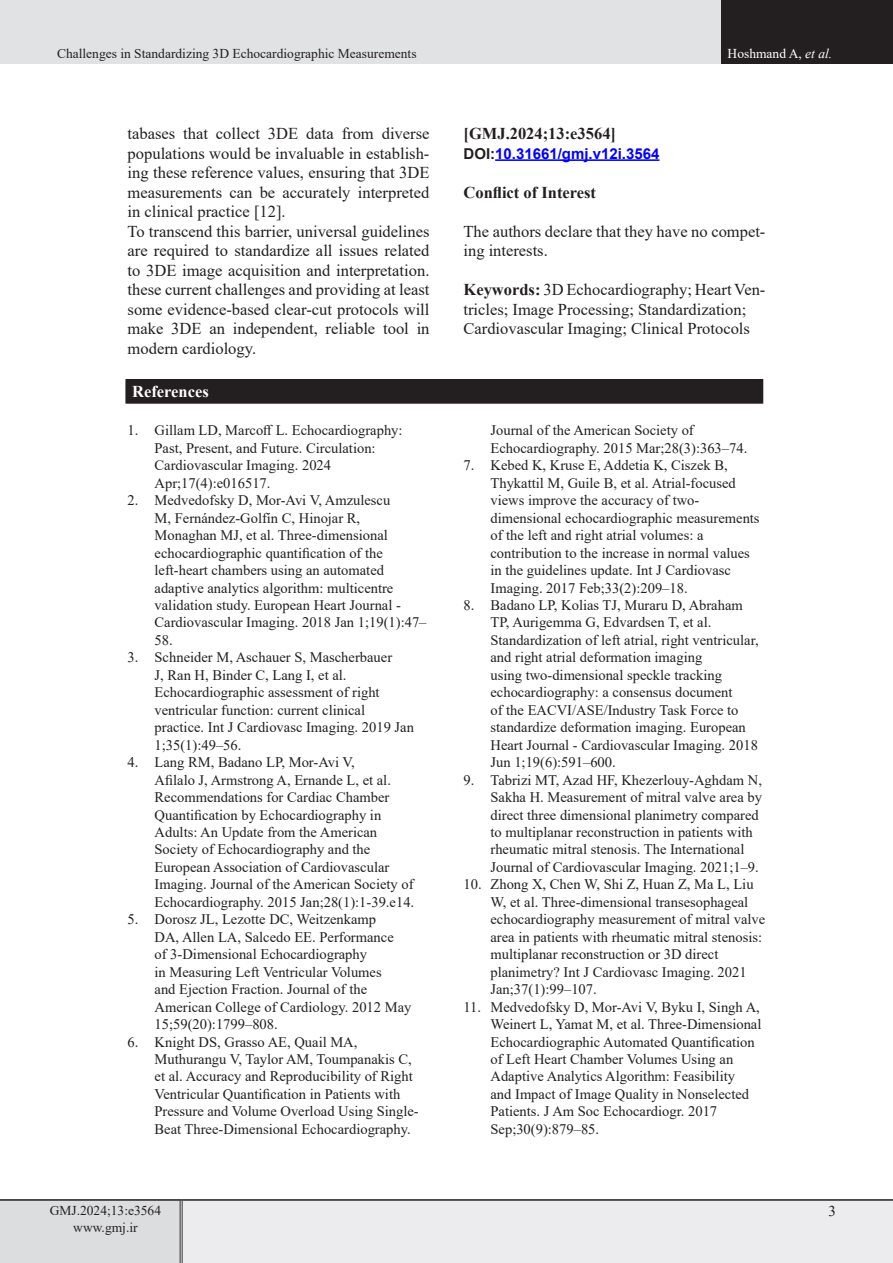
<style>
.page{position:relative;width:893px;height:1263px;background:#fff}
.page>*{position:absolute;margin:0;border:0;box-sizing:border-box;transform-origin:0 0}
.t1{font:16.5px/19.5px "Times New Roman";color:#231f20;text-align:justify}
.List_Paragraph{font:700 16.5px "Times New Roman";color:#231f20}
.t2{font:700 16.5px "Times New Roman";color:#fff}
.List_Paragraph-2{font:700 15px "Arial";color:#00f}
.t3{font:15px "Times New Roman";color:#231f20}
.t4{font:14.55px/17.4px "Times New Roman";color:#231f20}
.eeeeeeeeeeee{font:13.5px "Times New Roman";color:#231f20}
.t5{font:13.5px "Times New Roman";color:#fff}
.s1{font-style:italic}
.s2{color:#231f20}
.s3{font-weight:700}
</style>
<div class="page">
<div style="left:0;top:0;width:722px;height:64px;background:#e1e2e4"></div>
<div style="left:722px;top:0;width:171px;height:64px;background:#231f20"></div>
<div style="left:0;top:1200px;width:181px;height:63px;background:#dcdddf"></div>
<div style="left:181px;top:1200px;width:712px;height:63px;background:#ececee"></div>
<hr style="left:180px;top:1201px;width:3px;height:62px;background:#fff">
<hr style="left:180px;top:1201px;width:1px;height:62px;background:#231f20">
<hr style="left:182px;top:1201px;width:1px;height:62px;background:#231f20">
<hr style="left:0;top:1199px;width:181px;height:2px;background:#231f20">
<hr style="left:181px;top:1199px;width:712px;height:2px;background:#231f20">
<div style="left:126px;top:380px;width:636px;height:23px;background:#231f20"></div>
<hr style="left:125px;top:379px;width:638px;height:1px;background:#231f20">
<hr style="left:125px;top:380px;width:2px;height:22px;background:#231f20">
<svg style="left:762px;top:380px;width:1px;height:22px"></svg>
<hr style="left:125px;top:402px;width:638px;height:2px;background:#231f20">
<hr style="left:495px;top:159px;width:164px;height:2px;background:#00f">
<p class="eeeeeeeeeeee" style="left:57px;top:44px;width:361px">Challenges in Standardizing 3D Echocardiographic Measurements</p>
<p class="t5" style="left:728px;top:44px;width:106px">Hoshmand A, <span class="s1">et al.</span></p>
<p class="t1" style="left:128px;top:123px;width:303px">tabases that collect 3DE data from diverse populations would be invaluable in establish&shy;ing these reference values, ensuring that 3DE measurements can be accurately interpreted in clinical practice [12].</p>
<p class="t1" style="left:128px;top:221px;width:303px">To transcend this barrier, universal guidelines are required to standardize all issues related to 3DE image acquisition and interpretation. these current challenges and providing at least some evidence-based clear-cut protocols will make 3DE an independent, reliable tool in modern cardiology.</p>
<p class="t2" style="left:132px;top:379px;width:78px">References</p>
<p class="t4" style="left:155px;top:421px;width:250px;text-indent:-27px">1. Gillam LD, Marcoff L. Echocardiography:<br>Past, Present, and Future. Circulation:<br>Cardiovascular Imaging. 2024<br>Apr;17(4):e016517.</p>
<p class="t4" style="left:155px;top:491px;width:273px;text-indent:-27px">2. Medvedofsky D, Mor-Avi V, Amzulescu<br>M, Fernández-Golfín C, Hinojar R,<br>Monaghan MJ, et al. Three-dimensional echocardiographic quantification of the left-heart chambers using an automated adaptive analytics algorithm: multicentre validation study. European Heart Journal - Cardiovascular Imaging. 2018 Jan 1;19(1):47– 58.</p>
<p class="t4" style="left:155px;top:648px;width:261px;text-indent:-27px">3. Schneider M, Aschauer S, Mascherbauer<br>J, Ran H, Binder C, Lang I, et al.<br>Echocardiographic assessment of right ventricular function: current clinical practice. Int J Cardiovasc Imaging. 2019 Jan 1;35(1):49–56.</p>
<p class="t4" style="left:155px;top:753px;width:261px;text-indent:-27px">4. Lang RM, Badano LP, Mor-Avi V,<br>Afilalo J, Armstrong A, Ernande L, et al.<br>Recommendations for Cardiac Chamber Quantification by Echocardiography in Adults: An Update from the American Society of Echocardiography and the European Association of Cardiovascular Imaging. Journal of the American Society of Echocardiography. 2015 Jan;28(1):1-39.e14.</p>
<p class="t4" style="left:155px;top:910px;width:258px;text-indent:-27px">5. Dorosz JL, Lezotte DC, Weitzenkamp<br>DA, Allen LA, Salcedo EE. Performance<br>of 3-Dimensional Echocardiography<br>in Measuring Left Ventricular Volumes<br>and Ejection Fraction. Journal of the American College of Cardiology. 2012 May 15;59(20):1799–808.</p>
<p class="t4" style="left:155px;top:1032px;width:266px;text-indent:-27px">6. Knight DS, Grasso AE, Quail MA, Muthurangu V, Taylor AM, Toumpanakis C, et al. Accuracy and Reproducibility of Right Ventricular Quantification in Patients with Pressure and Volume Overload Using Single-Beat Three-Dimensional Echocardiography.</p>
<p class="eeeeeeeeeeee" style="left:50px;top:1201px;width:113px">GMJ.2024;13:e3564</p>
<p class="eeeeeeeeeeee" style="left:73px;top:1217px;width:66px">www.gmj.ir</p>
<p class="List_Paragraph" style="left:463px;top:121px;width:154px">[GMJ.2024;13:e3564]</p>
<p class="List_Paragraph-2" style="left:463px;top:143px;width:197px"><span class="s2">DOI:</span>10.31661/gmj.v12i.3564</p>
<p class="List_Paragraph" style="left:463px;top:180px;width:134px">Conflict of Interest</p>
<p class="t1" style="left:463px;top:221px;width:303px">The authors declare that they have no compet&shy;ing interests.</p>
<p class="t1" style="left:463px;top:280px;width:303px"><span class="s3">Keywords:</span> 3D Echocardiography; Heart Ven&shy;tricles; Image Processing; Standardization;</p>
<p class="t1" style="left:463px;top:319px;width:288px">Cardiovascular Imaging; Clinical Protocols</p>
<p class="t4" style="left:490px;top:421px;width:258px">Journal of the American Society of<br>Echocardiography. 2015 Mar;28(3):363–74.</p>
<p class="t4" style="left:490px;top:456px;width:271px;text-indent:-27px">7. Kebed K, Kruse E, Addetia K, Ciszek B, Thykattil M, Guile B, et al. Atrial-focused views improve the accuracy of two&shy;dimensional echocardiographic measurements of the left and right atrial volumes: a contribution to the increase in normal values in the guidelines update. Int J Cardiovasc Imaging. 2017 Feb;33(2):209–18.</p>
<p class="t4" style="left:490px;top:596px;width:270px;text-indent:-27px">8. Badano LP, Kolias TJ, Muraru D, Abraham TP, Aurigemma G, Edvardsen T, et al.<br>Standardization of left atrial, right ventricular, and right atrial deformation imaging<br>using two-dimensional speckle tracking echocardiography: a consensus document<br>of the EACVI/ASE/Industry Task Force to standardize deformation imaging. European Heart Journal - Cardiovascular Imaging. 2018<br>Jun 1;19(6):591–600.</p>
<p class="t4" style="left:490px;top:770px;width:273px;text-indent:-27px">9. Tabrizi MT, Azad HF, Khezerlouy-Aghdam N, Sakha H. Measurement of mitral valve area by direct three dimensional planimetry compared to multiplanar reconstruction in patients with rheumatic mitral stenosis. The International Journal of Cardiovascular Imaging. 2021;1–9.</p>
<p class="t4" style="left:490px;top:875px;width:276px;text-indent:-27px">10. Zhong X, Chen W, Shi Z, Huan Z, Ma L, Liu W, et al. Three-dimensional transesophageal echocardiography measurement of mitral valve area in patients with rheumatic mitral stenosis: multiplanar reconstruction or 3D direct planimetry? Int J Cardiovasc Imaging. 2021<br>Jan;37(1):99–107.</p>
<p class="t4" style="left:490px;top:997px;width:272px;text-indent:-27px">11. Medvedofsky D, Mor-Avi V, Byku I, Singh A, Weinert L, Yamat M, et al. Three-Dimensional Echocardiographic Automated Quantification of Left Heart Chamber Volumes Using an Adaptive Analytics Algorithm: Feasibility<br>and Impact of Image Quality in Nonselected Patients. J Am Soc Echocardiogr. 2017<br>Sep;30(9):879–85.</p>
<p class="t3" style="left:828px;top:1201px;width:9px">3</p>
</div>
